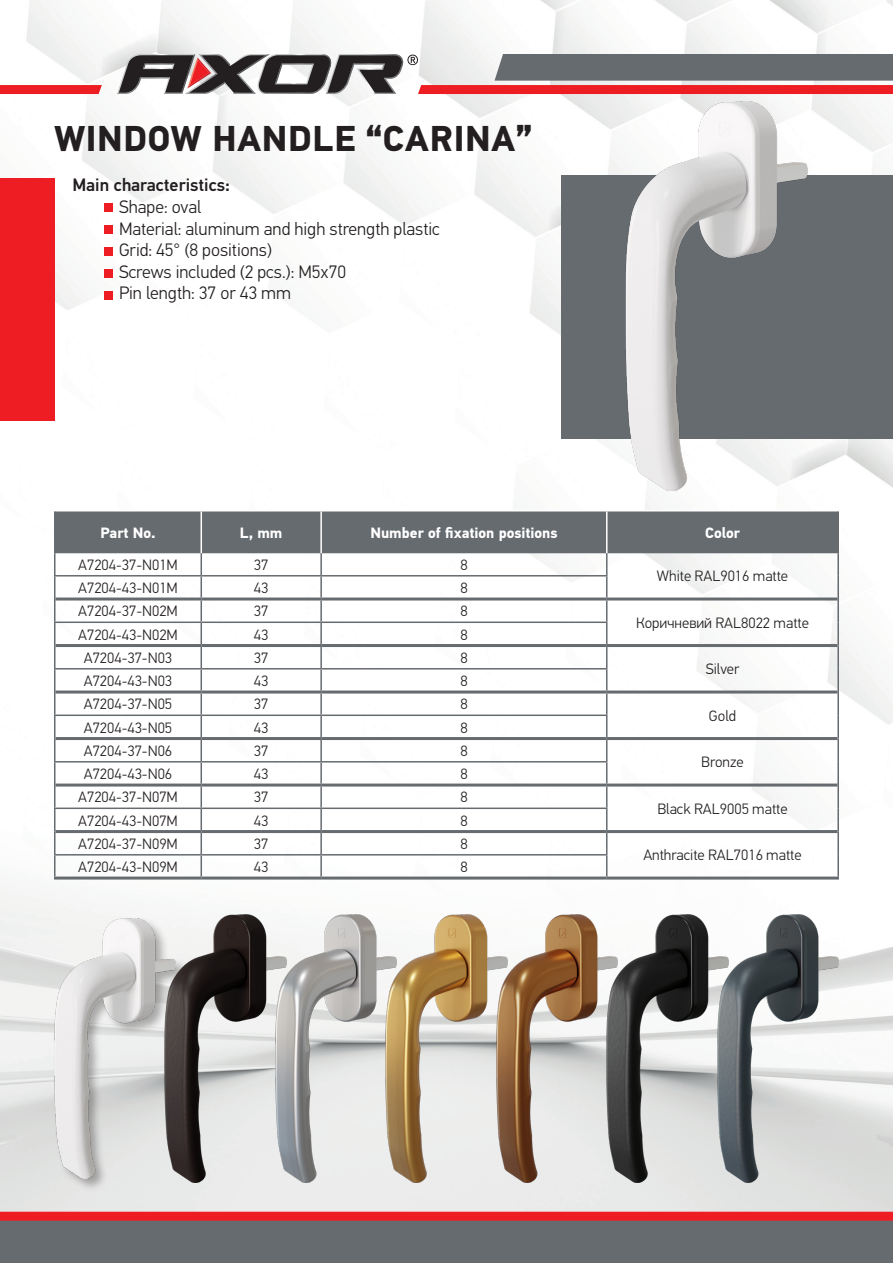
<style>
.page{position:relative;width:893px;height:1263px;background:#fff}
.page>*{position:absolute;margin:0;border:0;box-sizing:border-box;transform-origin:0 0}
.t1{font:700 36px "PF Din Text Pro";letter-spacing:.02em;color:#231f20}
.t2{font:300 18px "PF Din Text Pro";color:#231f20}
.t3{font:500 18px/21.6px "PF Din Text Pro";color:#231f20}
.t4{font:300 15px "PF Din Text Pro";color:#231f20}
.t5{font:700 15px "PF Din Text Pro";color:#fff}
.s1{font-weight:300}
</style>
<div class="page">
<img style="left:0;top:0;width:893px;height:1212px">
<div style="left:561px;top:176px;width:332px;height:263px;background:#666b70"></div>
<svg style="left:117px;top:54px;width:776px;height:40px"></svg>
<svg style="left:0;top:85px;width:102px;height:9px"></svg>
<div style="left:0;top:178px;width:54px;height:242px;background:#ee1d23"></div>
<hr style="left:54px;top:510px;width:147px;height:1px;background:#fff">
<hr style="left:201px;top:510px;width:120px;height:1px;background:#fff">
<hr style="left:321px;top:510px;width:286px;height:1px;background:#fff">
<hr style="left:607px;top:510px;width:232px;height:1px;background:#fff">
<hr style="left:54px;top:511px;width:2px;height:42px;background:#666b70">
<hr style="left:54px;top:553px;width:2px;height:22px;background:#666b70">
<hr style="left:54px;top:645px;width:2px;height:23px;background:#666b70">
<hr style="left:54px;top:692px;width:2px;height:22px;background:#666b70">
<hr style="left:54px;top:738px;width:2px;height:23px;background:#666b70">
<hr style="left:54px;top:785px;width:2px;height:22px;background:#666b70">
<hr style="left:54px;top:831px;width:2px;height:23px;background:#666b70">
<hr style="left:837px;top:553px;width:2px;height:23px;background:#666b70">
<hr style="left:837px;top:576px;width:2px;height:23px;background:#666b70">
<hr style="left:54px;top:575px;width:147px;height:1px;background:#666b70">
<hr style="left:54px;top:576px;width:2px;height:23px;background:#666b70">
<hr style="left:54px;top:668px;width:147px;height:1px;background:#666b70">
<hr style="left:54px;top:669px;width:2px;height:23px;background:#666b70">
<hr style="left:54px;top:714px;width:147px;height:2px;background:#666b70">
<hr style="left:54px;top:716px;width:2px;height:22px;background:#666b70">
<hr style="left:54px;top:761px;width:147px;height:1px;background:#666b70">
<hr style="left:54px;top:762px;width:2px;height:23px;background:#666b70">
<hr style="left:54px;top:807px;width:147px;height:2px;background:#666b70">
<hr style="left:54px;top:809px;width:2px;height:22px;background:#666b70">
<hr style="left:54px;top:854px;width:147px;height:1px;background:#666b70">
<hr style="left:54px;top:855px;width:2px;height:21px;background:#666b70">
<hr style="left:54px;top:876px;width:147px;height:3px;background:#666b70">
<hr style="left:54px;top:599px;width:2px;height:22px;background:#666b70">
<hr style="left:837px;top:599px;width:2px;height:23px;background:#666b70">
<hr style="left:837px;top:622px;width:2px;height:23px;background:#666b70">
<hr style="left:837px;top:645px;width:2px;height:24px;background:#666b70">
<hr style="left:837px;top:669px;width:2px;height:23px;background:#666b70">
<hr style="left:837px;top:692px;width:2px;height:23px;background:#666b70">
<hr style="left:837px;top:715px;width:2px;height:23px;background:#666b70">
<hr style="left:837px;top:738px;width:2px;height:24px;background:#666b70">
<hr style="left:837px;top:762px;width:2px;height:23px;background:#666b70">
<hr style="left:837px;top:785px;width:2px;height:23px;background:#666b70">
<hr style="left:837px;top:808px;width:2px;height:23px;background:#666b70">
<hr style="left:837px;top:831px;width:2px;height:24px;background:#666b70">
<hr style="left:837px;top:855px;width:2px;height:21px;background:#666b70">
<hr style="left:54px;top:621px;width:147px;height:2px;background:#666b70">
<hr style="left:54px;top:623px;width:2px;height:22px;background:#666b70">
<svg style="left:55px;top:511px;width:783px;height:365px"></svg>
<hr style="left:837px;top:511px;width:2px;height:42px;background:#666b70">
<hr style="left:607px;top:876px;width:232px;height:3px;background:#666b70">
<hr style="left:201px;top:876px;width:120px;height:3px;background:#666b70">
<hr style="left:321px;top:876px;width:286px;height:3px;background:#666b70">
<hr style="left:607px;top:644px;width:230px;height:3px;background:#666b70">
<hr style="left:56px;top:644px;width:145px;height:3px;background:#666b70">
<hr style="left:201px;top:644px;width:120px;height:3px;background:#666b70">
<hr style="left:321px;top:644px;width:286px;height:3px;background:#666b70">
<hr style="left:607px;top:690px;width:230px;height:3px;background:#666b70">
<hr style="left:56px;top:690px;width:145px;height:3px;background:#666b70">
<hr style="left:201px;top:690px;width:120px;height:3px;background:#666b70">
<hr style="left:321px;top:690px;width:286px;height:3px;background:#666b70">
<hr style="left:607px;top:737px;width:230px;height:3px;background:#666b70">
<hr style="left:56px;top:737px;width:145px;height:3px;background:#666b70">
<hr style="left:201px;top:737px;width:120px;height:3px;background:#666b70">
<hr style="left:321px;top:737px;width:286px;height:3px;background:#666b70">
<hr style="left:607px;top:783px;width:230px;height:3px;background:#666b70">
<hr style="left:56px;top:783px;width:145px;height:3px;background:#666b70">
<hr style="left:201px;top:783px;width:120px;height:3px;background:#666b70">
<hr style="left:321px;top:783px;width:286px;height:3px;background:#666b70">
<hr style="left:607px;top:830px;width:230px;height:3px;background:#666b70">
<hr style="left:56px;top:830px;width:145px;height:3px;background:#666b70">
<hr style="left:201px;top:830px;width:120px;height:3px;background:#666b70">
<hr style="left:321px;top:830px;width:286px;height:3px;background:#666b70">
<div style="left:0;top:1216px;width:893px;height:47px;background:#666b70"></div>
<div style="left:0;top:1212px;width:893px;height:9px;background:#ee1d23"></div>
<img style="left:626px;top:101px;width:182px;height:389px">
<div style="left:104px;top:204px;width:8px;height:8px;background:#ee1d23"></div>
<div style="left:104px;top:226px;width:8px;height:8px;background:#ee1d23"></div>
<div style="left:104px;top:247px;width:8px;height:9px;background:#ee1d23"></div>
<div style="left:104px;top:269px;width:8px;height:9px;background:#ee1d23"></div>
<div style="left:104px;top:291px;width:8px;height:9px;background:#ee1d23"></div>
<img style="left:728px;top:915px;width:111px;height:267px">
<img style="left:507px;top:915px;width:100px;height:267px">
<div style="left:52px;top:917px;width:137px;height:275px;background:#231f20;opacity:.35"></div>
<img style="left:54px;top:918px;width:111px;height:260px">
<img style="left:397px;top:915px;width:110px;height:267px">
<img style="left:165px;top:915px;width:110px;height:267px">
<img style="left:275px;top:915px;width:122px;height:267px">
<img style="left:607px;top:915px;width:121px;height:267px">
<p class="t1" style="left:54px;top:116px;width:479px">WINDOW HANDLE “CARINA”</p>
<p class="t3" style="left:119px;top:175px;width:112px;text-indent:-46px">Main characteristics:<br><span class="s1">Shape: oval</span></p>
<p class="t2" style="left:119px;top:218px;width:322px">Material: aluminum and high strength plastic</p>
<p class="t2" style="left:119px;top:240px;width:155px">Grid: 45° (8 positions)</p>
<p class="t2" style="left:119px;top:261px;width:229px">Screws included (2 pcs.): М5х70</p>
<p class="t2" style="left:119px;top:283px;width:174px">Pin length: 37 or 43 mm</p>
<p class="t5" style="left:100px;top:523px;width:57px">Part No.</p>
<p class="t5" style="left:240px;top:523px;width:44px">L, mm</p>
<p class="t5" style="left:370px;top:523px;width:189px">Number of fixation positions</p>
<p class="t5" style="left:705px;top:523px;width:36px">Color</p>
<p class="t4" style="left:78px;top:556px;width:101px">A7204-37-N01M</p>
<p class="t4" style="left:254px;top:556px;width:16px">37</p>
<p class="t4" style="left:460px;top:556px;width:9px">8</p>
<p class="t4" style="left:657px;top:568px;width:133px">White RAL9016 matte</p>
<p class="t4" style="left:78px;top:579px;width:101px">A7204-43-N01M</p>
<p class="t4" style="left:254px;top:579px;width:16px">43</p>
<p class="t4" style="left:460px;top:579px;width:9px">8</p>
<p class="t4" style="left:78px;top:602px;width:101px">A7204-37-N02M</p>
<p class="t4" style="left:254px;top:602px;width:16px">37</p>
<p class="t4" style="left:460px;top:602px;width:9px">8</p>
<p class="t4" style="left:636px;top:614px;width:174px">Коричневий RAL8022 matte</p>
<p class="t4" style="left:78px;top:626px;width:101px">A7204-43-N02M</p>
<p class="t4" style="left:254px;top:626px;width:16px">43</p>
<p class="t4" style="left:460px;top:626px;width:9px">8</p>
<p class="t4" style="left:84px;top:649px;width:90px">A7204-37-N03</p>
<p class="t4" style="left:254px;top:649px;width:16px">37</p>
<p class="t4" style="left:460px;top:649px;width:9px">8</p>
<p class="t4" style="left:706px;top:661px;width:35px">Silver</p>
<p class="t4" style="left:84px;top:672px;width:90px">A7204-43-N03</p>
<p class="t4" style="left:254px;top:672px;width:16px">43</p>
<p class="t4" style="left:460px;top:672px;width:9px">8</p>
<p class="t4" style="left:84px;top:695px;width:90px">A7204-37-N05</p>
<p class="t4" style="left:254px;top:695px;width:16px">37</p>
<p class="t4" style="left:460px;top:695px;width:9px">8</p>
<p class="t4" style="left:709px;top:707px;width:29px">Gold</p>
<p class="t4" style="left:84px;top:719px;width:90px">A7204-43-N05</p>
<p class="t4" style="left:254px;top:719px;width:16px">43</p>
<p class="t4" style="left:460px;top:719px;width:9px">8</p>
<p class="t4" style="left:84px;top:742px;width:90px">A7204-37-N06</p>
<p class="t4" style="left:254px;top:742px;width:16px">37</p>
<p class="t4" style="left:460px;top:742px;width:9px">8</p>
<p class="t4" style="left:701px;top:754px;width:44px">Bronze</p>
<p class="t4" style="left:84px;top:765px;width:90px">A7204-43-N06</p>
<p class="t4" style="left:254px;top:765px;width:16px">43</p>
<p class="t4" style="left:460px;top:765px;width:9px">8</p>
<p class="t4" style="left:78px;top:788px;width:101px">A7204-37-N07M</p>
<p class="t4" style="left:254px;top:788px;width:16px">37</p>
<p class="t4" style="left:460px;top:788px;width:9px">8</p>
<p class="t4" style="left:657px;top:800px;width:132px">Black RAL9005 matte</p>
<p class="t4" style="left:78px;top:812px;width:101px">A7204-43-N07M</p>
<p class="t4" style="left:254px;top:812px;width:16px">43</p>
<p class="t4" style="left:460px;top:812px;width:9px">8</p>
<p class="t4" style="left:78px;top:835px;width:101px">A7204-37-N09M</p>
<p class="t4" style="left:254px;top:835px;width:16px">37</p>
<p class="t4" style="left:460px;top:835px;width:9px">8</p>
<p class="t4" style="left:643px;top:847px;width:160px">Anthracite RAL7016 matte</p>
<p class="t4" style="left:78px;top:858px;width:101px">A7204-43-N09M</p>
<p class="t4" style="left:254px;top:858px;width:16px">43</p>
<p class="t4" style="left:460px;top:858px;width:9px">8</p>
</div>
